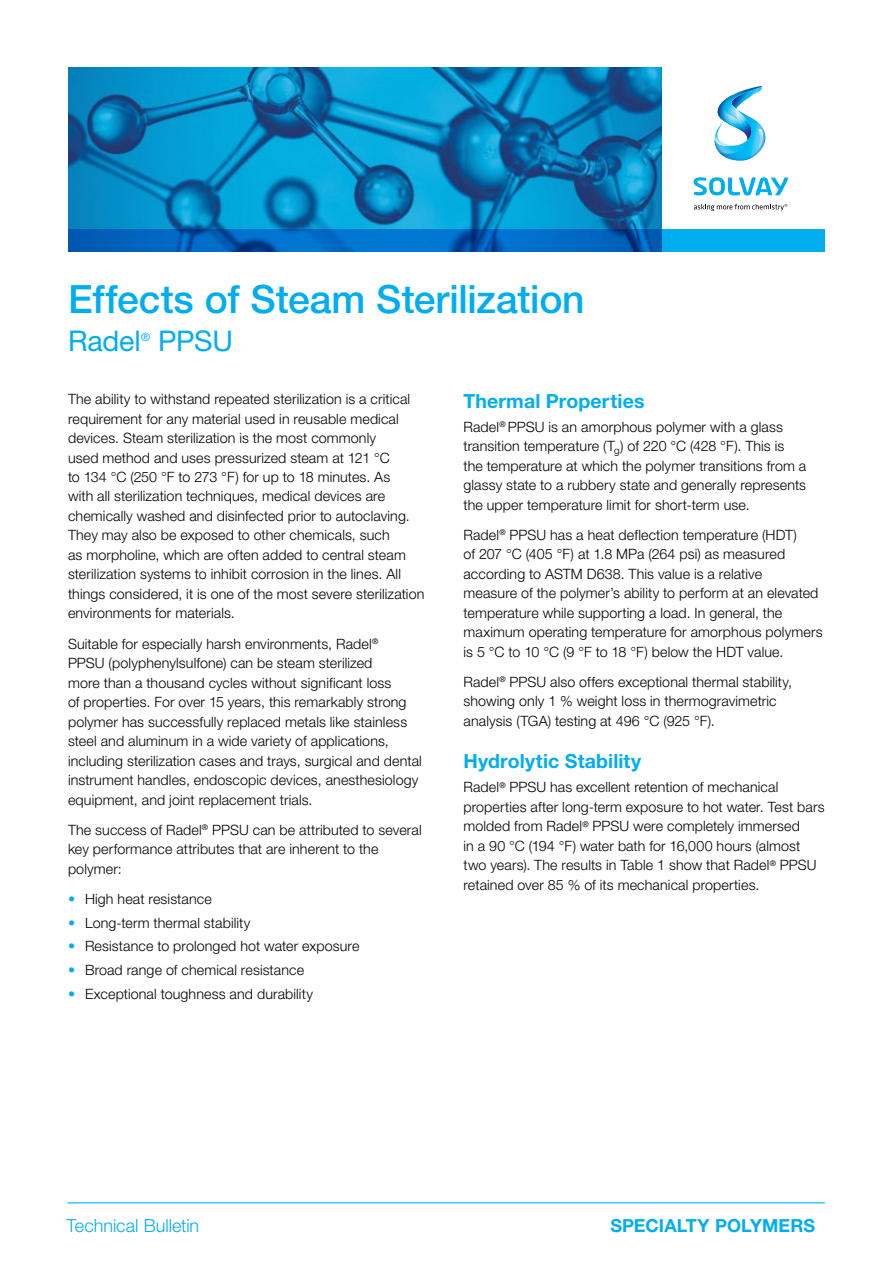
<style>
.page{position:relative;width:893px;height:1263px;background:#fff}
.page>*{position:absolute;margin:0;border:0;box-sizing:border-box;transform-origin:0 0}
.t1{font:500 39px "Helvetica Neue LT Std";letter-spacing:-.005em;color:#00aeef}
.t2{font:28.5px "Helvetica Neue LT Std";letter-spacing:-.005em;color:#00aeef}
.t3{font:700 19.5px "Helvetica Neue LT Std";letter-spacing:.01em;color:#00aeef}
.t4{font:300 18px "Helvetica Neue LT Std";color:#00aeef}
.t5{font:700 18px "Helvetica Neue LT Std";letter-spacing:.005em;color:#00aeef}
.t6{font:300 14.25px/19.5px "Helvetica Neue LT Std";letter-spacing:.01em;color:#000}
.t7{font:11.4px "Helvetica Neue LT Std";color:#00aeef}
.s1{color:#00aeef}
</style>
<div class="page">
<img style="left:68px;top:68px;width:593px;height:161px">
<svg style="left:68px;top:229px;width:757px;height:22px;background:#0074c8"></svg>
<svg style="left:693px;top:177px;width:95px;height:18px"></svg>
<svg style="left:714px;top:86px;width:52px;height:75px"></svg>
<svg style="left:694px;top:204px;width:93px;height:7px"></svg>
<hr style="left:67px;top:1202px;width:758px;height:1px;background:#00aeef">
<h1 class="t1" style="left:68px;top:276px;width:518px">Effects of Steam Sterilization</h1>
<h2 class="t2" style="left:68px;top:324px;width:74px">Radel</h2>
<p class="t7" style="left:141px;top:330px;width:11px">®</p>
<h2 class="t2" style="left:158px;top:324px;width:76px">PPSU</h2>
<p class="t6" style="left:68px;top:389px;width:358px">The ability to withstand repeated sterilization is a critical requirement for any material used in reusable medical devices. Steam sterilization is the most commonly<br>used method and uses pressurized steam at 121 °C<br>to 134 °C (250 °F to 273 °F) for up to 18 minutes. As<br>with all sterilization techniques, medical devices are chemically washed and disinfected prior to autoclaving.<br>They may also be exposed to other chemicals, such<br>as morpholine, which are often added to central steam sterilization systems to inhibit corrosion in the lines. All things considered, it is one of the most severe sterilization environments for materials.</p>
<p class="t6" style="left:68px;top:633px;width:355px">Suitable for especially harsh environments, Radel<sup>®<br></sup>PPSU (polyphenylsulfone) can be steam sterilized<br>more than a thousand cycles without significant loss<br>of properties. For over 15 years, this remarkably strong polymer has successfully replaced metals like stainless steel and aluminum in a wide variety of applications, including sterilization cases and trays, surgical and dental instrument handles, endoscopic devices, anesthesiology equipment, and joint replacement trials.</p>
<p class="t6" style="left:68px;top:820px;width:355px">The success of Radel<sup>®</sup> PPSU can be attributed to several key performance attributes that are inherent to the polymer:</p>
<p class="t6" style="left:68px;top:889px;width:145px"><span class="s1">•</span> High heat resistance</p>
<p class="t6" style="left:68px;top:912px;width:184px"><span class="s1">•</span> Long-term thermal stability</p>
<p class="t6" style="left:68px;top:936px;width:293px"><span class="s1">•</span> Resistance to prolonged hot water exposure</p>
<p class="t6" style="left:68px;top:960px;width:238px"><span class="s1">•</span> Broad range of chemical resistance</p>
<p class="t6" style="left:68px;top:984px;width:246px"><span class="s1">•</span> Exceptional toughness and durability</p>
<h3 class="t3" style="left:463px;top:389px;width:182px">Thermal Properties</h3>
<p class="t6" style="left:463px;top:416px;width:344px">Radel<sup>®</sup> PPSU is an amorphous polymer with a glass transition temperature (T<sub>g</sub>) of 220 °C (428 °F). This is the temperature at which the polymer transitions from a glassy state to a rubbery state and generally represents the upper temperature limit for short-term use.</p>
<p class="t6" style="left:463px;top:524px;width:361px">Radel<sup>®</sup> PPSU has a heat deflection temperature (HDT)<br>of 207 °C (405 °F) at 1.8 MPa (264 psi) as measured according to ASTM D638. This value is a relative<br>measure of the polymer’s ability to perform at an elevated temperature while supporting a load. In general, the maximum operating temperature for amorphous polymers is 5 °C to 10 °C (9 °F to 18 °F) below the HDT value.</p>
<p class="t6" style="left:463px;top:672px;width:330px">Radel<sup>®</sup> PPSU also offers exceptional thermal stability, showing only 1 % weight loss in thermogravimetric analysis (TGA) testing at 496 °C (925 °F).</p>
<h3 class="t3" style="left:463px;top:749px;width:179px">Hydrolytic Stability</h3>
<p class="t6" style="left:463px;top:777px;width:362px">Radel<sup>®</sup> PPSU has excellent retention of mechanical properties after long-term exposure to hot water. Test bars molded from Radel<sup>®</sup> PPSU were completely immersed<br>in a 90 °C (194 °F) water bath for 16,000 hours (almost two years). The results in Table 1 show that Radel<sup>®</sup> PPSU retained over 85 % of its mechanical properties.</p>
<p class="t4" style="left:67px;top:1215px;width:134px">Technical Bulletin</p>
<p class="t5" style="left:610px;top:1214px;width:204px">Specialty Polymers</p>
</div>
